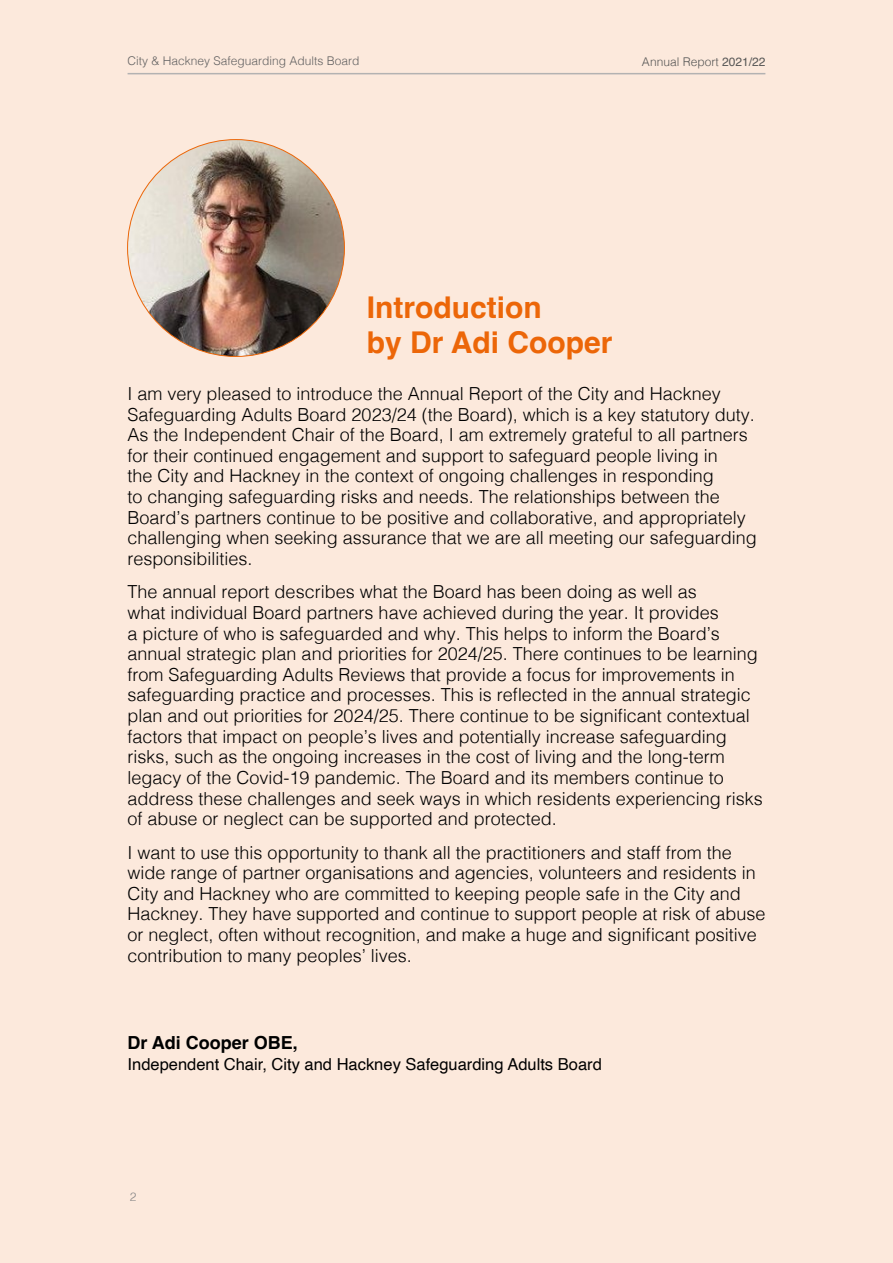
<style>
.page{position:relative;width:893px;height:1263px;background:#fff}
.page>*{position:absolute;margin:0;border:0;box-sizing:border-box;transform-origin:0 0}
.Header_1{font:700 30px/34.5px "Helvetica";color:#ec6608}
.Body_Text{font:300 18px/20.7px "Helvetica";color:#000}
.Body_Text-2{font:700 18px "Helvetica";color:#000}
.Body_Text-3{font:16.5px "Helvetica";color:#000}
.t1{font:300 12px "Helvetica";color:#646363}
.t2{font:300 12px "Helvetica";color:#575756}
.t3{font:300 12px "Helvetica";color:#878787}
.s1{font-weight:400}
</style>
<div class="page">
<div style="left:0;top:0;width:892px;height:1263px;background:#fce9dc"></div>
<hr style="left:128px;top:73px;width:637px;height:1px;background:#b3b2b2">
<img style="left:128px;top:140px;width:216px;height:216px;border-radius:108px">
<p class="t1" style="left:128px;top:51px;width:234px">City &amp; Hackney Safeguarding Adults Board</p>
<p class="t2" style="left:642px;top:51px;width:125px">Annual Report <span class="s1">2021/22</span></p>
<p class="Header_1" style="left:367px;top:294px;width:247px">Introduction<br>by Dr Adi Cooper</p>
<p class="Body_Text" style="left:128px;top:382px;width:631px">I am very pleased to introduce the Annual Report of the City and Hackney Safeguarding Adults Board 2023/24 (the Board), which is a key statutory duty.<br>As the Independent Chair of the Board, I am extremely grateful to all partners for their continued engagement and support to safeguard people living in<br>the City and Hackney in the context of ongoing challenges in responding<br>to changing safeguarding risks and needs. The relationships between the Board’s partners continue to be positive and collaborative, and appropriately challenging when seeking assurance that we are all meeting our safeguarding responsibilities.</p>
<p class="Body_Text" style="left:128px;top:580px;width:637px">The annual report describes what the Board has been doing as well as<br>what individual Board partners have achieved during the year. It provides<br>a picture of who is safeguarded and why. This helps to inform the Board’s annual strategic plan and priorities for 2024/25. There continues to be learning from Safeguarding Adults Reviews that provide a focus for improvements in safeguarding practice and processes. This is reflected in the annual strategic plan and out priorities for 2024/25. There continue to be significant contextual factors that impact on people’s lives and potentially increase safeguarding risks, such as the ongoing increases in the cost of living and the long-term legacy of the Covid-19 pandemic. The Board and its members continue to address these challenges and seek ways in which residents experiencing risks of abuse or neglect can be supported and protected.</p>
<p class="Body_Text" style="left:128px;top:840px;width:639px">I want to use this opportunity to thank all the practitioners and staff from the wide range of partner organisations and agencies, volunteers and residents in City and Hackney who are committed to keeping people safe in the City and Hackney. They have supported and continue to support people at risk of abuse or neglect, often without recognition, and make a huge and significant positive contribution to many peoples’ lives.</p>
<p class="Body_Text-2" style="left:128px;top:1032px;width:172px">Dr Adi Cooper OBE,</p>
<p class="Body_Text-3" style="left:128px;top:1051px;width:476px">Independent Chair, City and Hackney Safeguarding Adults Board</p>
<p class="t3" style="left:130px;top:1187px;width:8px">2</p>
</div>
